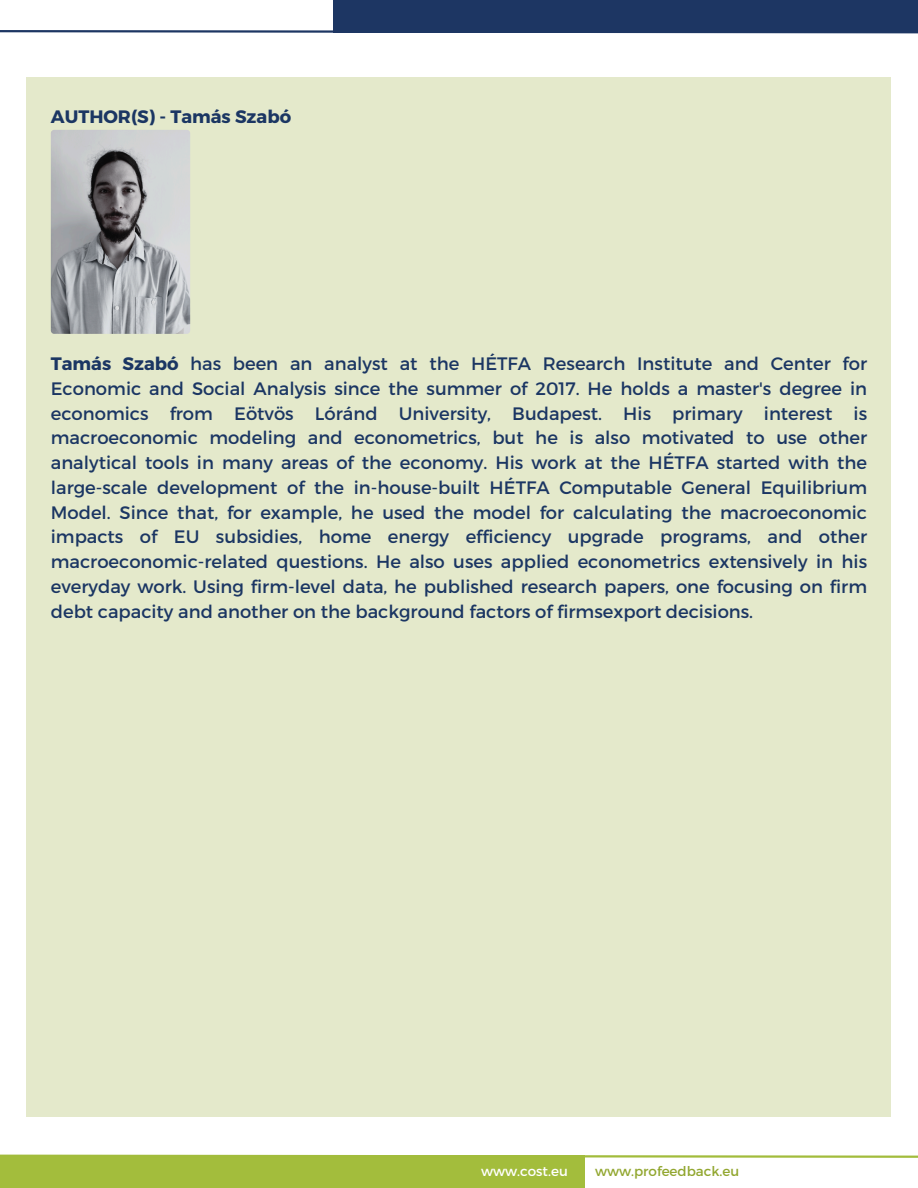
<style>
.page{position:relative;width:918px;height:1188px;background:#fff}
.page>*{position:absolute;margin:0;border:0;box-sizing:border-box;transform-origin:0 0}
.t1{font:18px/24.8px "Montserrat";color:#1b3663;text-align:justify}
.t2{font:700 18px "Montserrat";color:#1b3663}
.t3{font:13.5px "Montserrat";color:#92a730}
.t4{font:13.5px "Montserrat";color:#fff}
.s1{font-weight:700}
</style>
<div class="page">
<div style="left:0;top:1156px;width:584px;height:32px;background:#a3bd3c"></div>
<svg style="left:0;top:1154px;width:918px;height:5px"></svg>
<div style="left:334px;top:0;width:584px;height:32px;background:#1d3663"></div>
<svg style="left:0;top:29px;width:918px;height:5px"></svg>
<div style="left:27px;top:77px;width:864px;height:1040px;background:#e4e9cb"></div>
<img style="left:51px;top:130px;width:139px;height:204px;border-radius:3px">
<h1 class="t2" style="left:51px;top:105px;width:242px">AUTHOR(S) - Tamás Szabó</h1>
<h2 class="t1" style="left:51px;top:350px;width:818px"><span class="s1">Tamás Szabó</span> has been an analyst at the HÉTFA Research Institute and Center for Economic and Social Analysis since the summer of 2017. He holds a master's degree in economics from Eötvös Lóránd University, Budapest. His primary interest is macroeconomic modeling and econometrics, but he is also motivated to use other analytical tools in many areas of the economy. His work at the HÉTFA started with the large-scale development of the in-house-built HÉTFA Computable General Equilibrium Model. Since that, for example, he used the model for calculating the macroeconomic impacts of EU subsidies, home energy efficiency upgrade programs, and other macroeconomic-related questions. He also uses applied econometrics extensively in his everyday work. Using firm-level data, he published research papers, one focusing on firm debt capacity and another on the background factors of firmsexport decisions.</h2>
<p class="t4" style="left:481px;top:1163px;width:88px">www.cost.eu</p>
<p class="t3" style="left:595px;top:1163px;width:146px">www.profeedback.eu</p>
</div>
